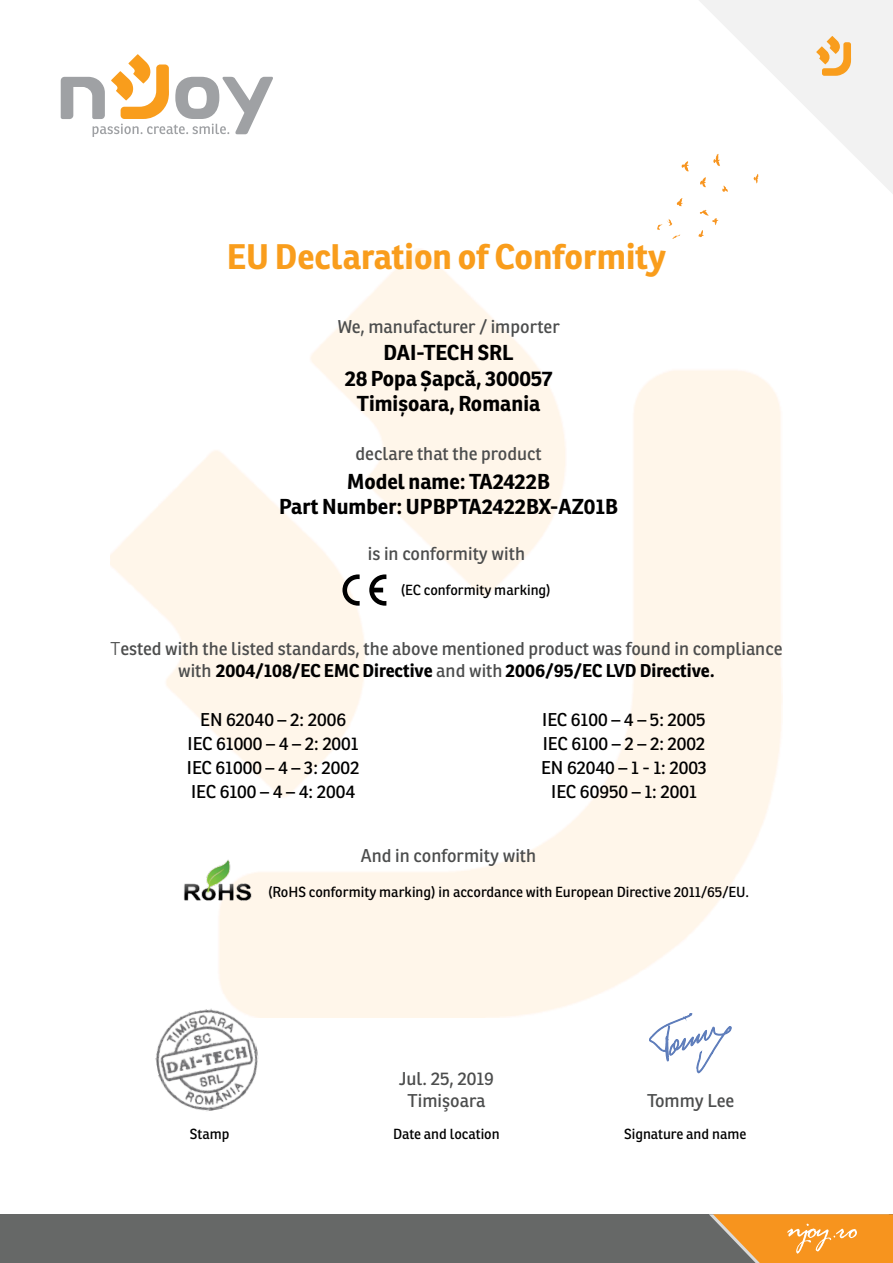
<style>
.page{position:relative;width:893px;height:1263px;background:#fff}
.page>*{position:absolute;margin:0;border:0;box-sizing:border-box;transform-origin:0 0}
.t1{font:700 34.5px "Ronnia";color:#f99d1c}
.t2{font:700 21px/25.2px "Ronnia";color:#000;text-align:center}
.t3{font:18px/21.6px "Ronnia";color:#4c4d4d;text-align:center}
.t4{font:18px/24px "Ronnia";color:#000;text-align:center}
.t5{font:14.25px "Ronnia";color:#000}
.s1{font-weight:300}
.s2{font-weight:700;color:#000}
</style>
<div class="page">
<div style="left:0;top:1214px;width:893px;height:49px;background:#666867"></div>
<svg style="left:709px;top:1214px;width:184px;height:49px"></svg>
<img style="left:183px;top:859px;width:69px;height:44px">
<img style="left:155px;top:1002px;width:111px;height:109px">
<svg style="left:61px;top:54px;width:212px;height:83px"></svg>
<svg style="left:681px;top:161px;width:8px;height:11px"></svg>
<svg style="left:699px;top:0;width:194px;height:194px"></svg>
<svg style="left:677px;top:198px;width:6px;height:8px"></svg>
<svg style="left:698px;top:210px;width:20px;height:27px"></svg>
<svg style="left:657px;top:219px;width:23px;height:20px"></svg>
<svg style="left:342px;top:574px;width:18px;height:32px"></svg>
<svg style="left:369px;top:574px;width:17px;height:32px"></svg>
<svg style="left:649px;top:1013px;width:82px;height:60px"></svg>
<h1 class="t1" style="left:227px;top:235px;width:441px">EU Declaration of Conformity</h1>
<p class="t3" style="left:337px;top:316px;width:224px">We, manufacturer / importer</p>
<p class="t2" style="left:345px;top:340px;width:209px">DAI-TECH SRL<br>28 Popa Șapcă, 300057<br>Timișoara, Romania</p>
<p class="t3" style="left:356px;top:442px;width:188px">declare that the product</p>
<p class="t2" style="left:279px;top:469px;width:340px">Model name: TA2422B<br>Part Number: UPBPTA2422BX-AZ01B</p>
<p class="t3" style="left:368px;top:543px;width:159px">is in conformity with</p>
<p class="t5" style="left:401px;top:581px;width:152px">(EC conformity marking)</p>
<p class="t3" style="left:111px;top:638px;width:673px"><span class="s1">T</span>ested with the listed standards, the above mentioned product was found in compliance with <span class="s2">2004/108/EC EMC Directive</span> and with <span class="s2">2006/95/EC LVD Directive.</span></p>
<p class="t4" style="left:187px;top:707px;width:174px">EN 62040 – 2: 2006<br>IEC 61000 – 4 – 2: 2001<br>IEC 61000 – 4 – 3: 2002<br>IEC 6100 – 4 – 4: 2004</p>
<p class="t4" style="left:541px;top:707px;width:167px">IEC 6100 – 4 – 5: 2005<br>IEC 6100 – 2 – 2: 2002<br>EN 62040 – 1 - 1: 2003<br>IEC 60950 – 1: 2001</p>
<p class="t3" style="left:361px;top:845px;width:177px">And in conformity with</p>
<p class="t5" style="left:268px;top:883px;width:482px">(RoHS conformity marking) in accordance with European Directive 2011/65/EU.</p>
<p class="t3" style="left:399px;top:1068px;width:97px">Jul. 25, 2019<br>Timişoara</p>
<p class="t3" style="left:647px;top:1089px;width:89px">Tommy Lee</p>
<p class="t5" style="left:190px;top:1125px;width:41px">Stamp</p>
<p class="t5" style="left:393px;top:1125px;width:108px">Date and location</p>
<p class="t5" style="left:624px;top:1125px;width:124px">Signature and name</p>
</div>
